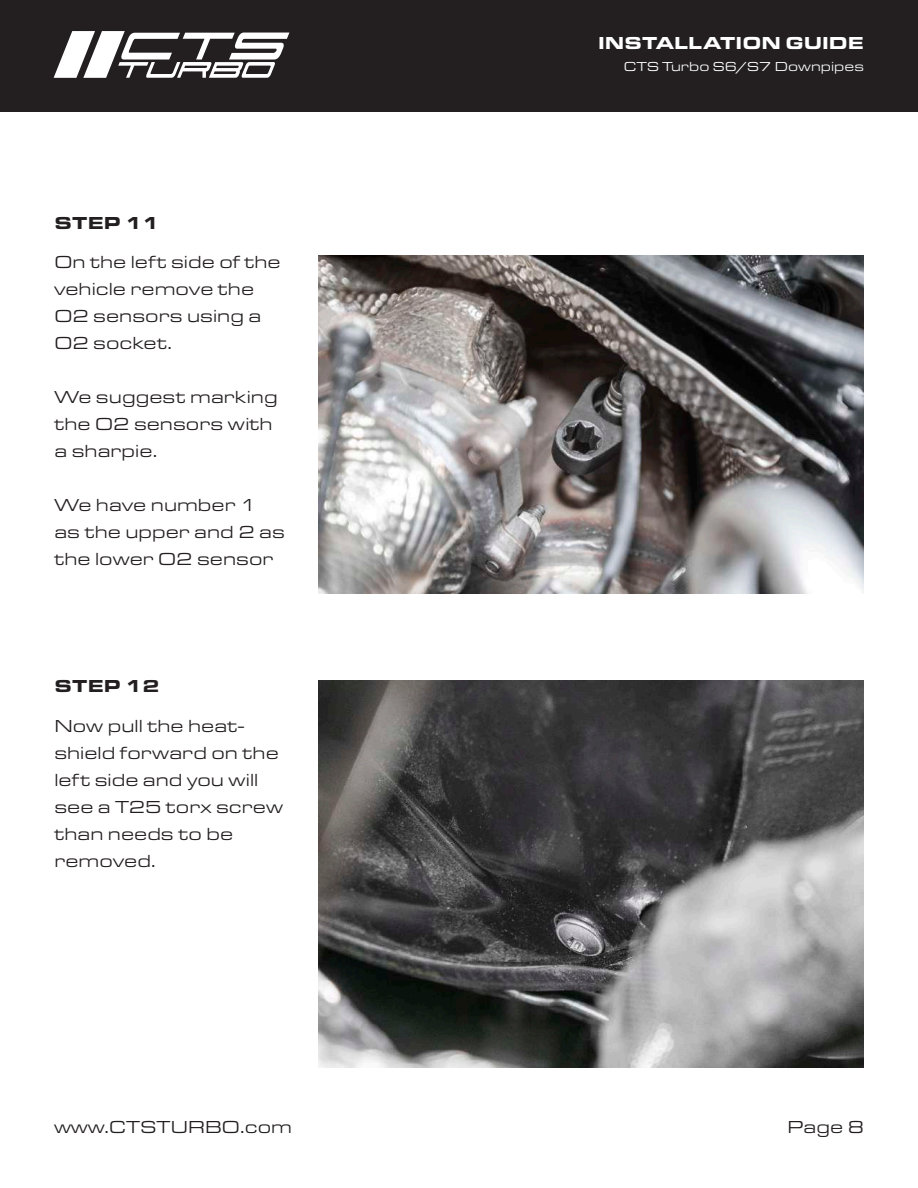
<style>
.page{position:relative;width:918px;height:1188px;background:#fff}
.page>*{position:absolute;margin:0;border:0;box-sizing:border-box;transform-origin:0 0}
.t1{font:18px/27px "Eurostile Ext";color:#231f20}
.t2{font:900 18px "Eurostile Ext";color:#fff}
.t3{font:900 18px "Eurostile Ext";letter-spacing:.005em;color:#231f20}
.t4{font:13.5px "Eurostile Ext";color:#fff}
</style>
<div class="page">
<div style="left:0;top:0;width:918px;height:112px;background:#231f20"></div>
<svg style="left:54px;top:31px;width:235px;height:47px"></svg>
<img style="left:319px;top:255px;width:545px;height:339px">
<img style="left:319px;top:680px;width:545px;height:387px">
<p class="t2" style="left:598px;top:29px;width:267px">INSTALLATION GUIDE</p>
<p class="t3" style="left:54px;top:209px;width:107px">STEP 11</p>
<p class="t1" style="left:54px;top:248px;width:228px">On the left side of the vehicle remove the<br>O2 sensors using a<br>O2 socket.</p>
<p class="t1" style="left:54px;top:383px;width:225px">We suggest marking the O2 sensors with a sharpie.</p>
<p class="t1" style="left:54px;top:491px;width:232px">We have number 1 as the upper and 2 as the lower O2 sensor</p>
<p class="t3" style="left:54px;top:673px;width:107px">STEP 12</p>
<p class="t1" style="left:54px;top:712px;width:230px">Now pull the heat&shy;shield forward on the left side and you will see a T25 torx screw than needs to be removed.</p>
<p class="t4" style="left:624px;top:58px;width:242px">CTS Turbo S6/S7 Downpipes</p>
<p class="t1" style="left:54px;top:1113px;width:240px">www.CTSTURBO.com</p>
<p class="t1" style="left:787px;top:1113px;width:78px">Page 8</p>
</div>
